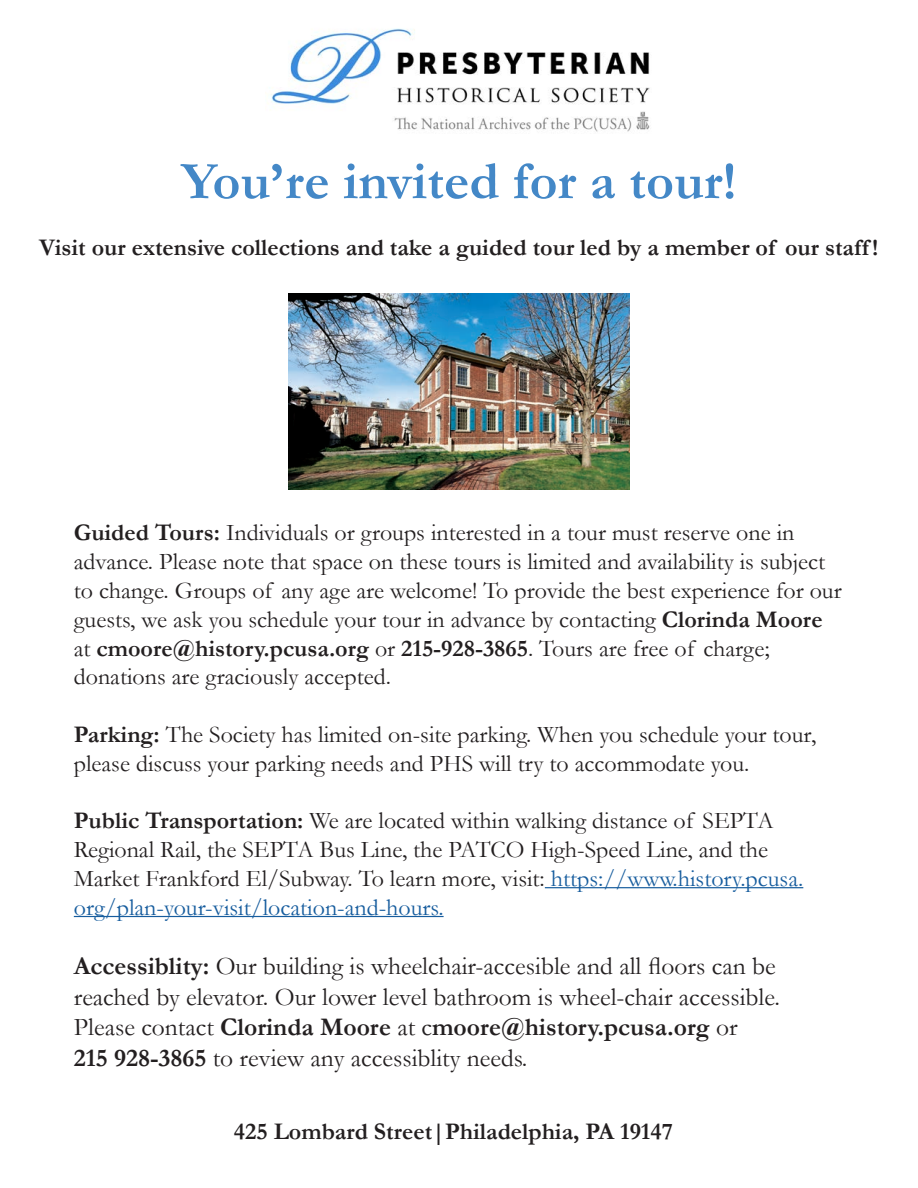
<style>
.page{position:relative;width:918px;height:1188px;background:#fff}
.page>*{position:absolute;margin:0;border:0;box-sizing:border-box;transform-origin:0 0}
.t1{font:700 54px "Garamond";color:#4488c7}
.t2{font:25.5px/30.6px "Garamond";color:#231f20}
.t3{font:24px/28.8px "Garamond";color:#231f20}
.t4{font:24px/28.8px "Garamond";color:#175d9e}
.t5{font:700 24px "Garamond";color:#231f20}
.s1{font-weight:700}
.s2{color:#231f20}
</style>
<div class="page">
<img style="left:271px;top:28px;width:379px;height:104px">
<img style="left:288px;top:293px;width:342px;height:197px">
<hr style="left:545px;top:887px;width:258px;height:1px;background:#175d9e">
<hr style="left:74px;top:916px;width:370px;height:1px;background:#175d9e">
<p class="t1" style="left:181px;top:145px;width:557px">You’re invited for a tour!</p>
<p class="t5" style="left:39px;top:231px;width:841px">Visit our extensive collections and take a guided tour led by a member of our staff !</p>
<p class="t3" style="left:74px;top:518px;width:722px"><span class="s1">Guided Tours:</span> Individuals or groups interested in a tour must reserve one in</p>
<p class="t3" style="left:74px;top:547px;width:769px">advance. Please note that space on these tours is limited and availability is subject to change. Groups of any age are welcome! To provide the best experience for our guests, we ask you schedule your tour in advance by contacting <span class="s1">Clorinda Moore </span>at <span class="s1">cmoore@history.pcusa.org</span> or <span class="s1">215-928-3865</span>. Tours are free of charge;</p>
<p class="t3" style="left:74px;top:662px;width:319px">donations are graciously accepted.</p>
<p class="t3" style="left:74px;top:719px;width:744px"><span class="s1">Parking:</span> The Society has limited on-site parking. When you schedule your tour, please discuss your parking needs and PHS will try to accommodate you.</p>
<p class="t3" style="left:74px;top:806px;width:701px"><span class="s1">Public Transportation:</span> We are located within walking distance of SEPTA</p>
<p class="t3" style="left:74px;top:835px;width:696px">Regional Rail, the SEPTA Bus Line, the PATCO High-Speed Line, and the</p>
<p class="t4" style="left:74px;top:863px;width:731px"><span class="s2">Market Frankford El/Subway. To learn more, visit:</span> https://www.history.pcusa. org/plan-your-visit/location-and-hours.</p>
<p class="t2" style="left:74px;top:950px;width:708px"><span class="s1">Accessiblity:</span> Our building is wheelchair-accesible and all floors can be reached by elevator. Our lower level bathroom is wheel-chair accessible.<br>Please contact <span class="s1">Clorinda Moore</span> at c<span class="s1">moore@history.pcusa.org</span> or</p>
<p class="t2" style="left:74px;top:1042px;width:455px"><span class="s1">215 928-3865</span> to review any accessiblity needs.</p>
<p class="t5" style="left:234px;top:1116px;width:440px">425 Lombard Street|Philadelphia, PA 19147</p>
</div>
